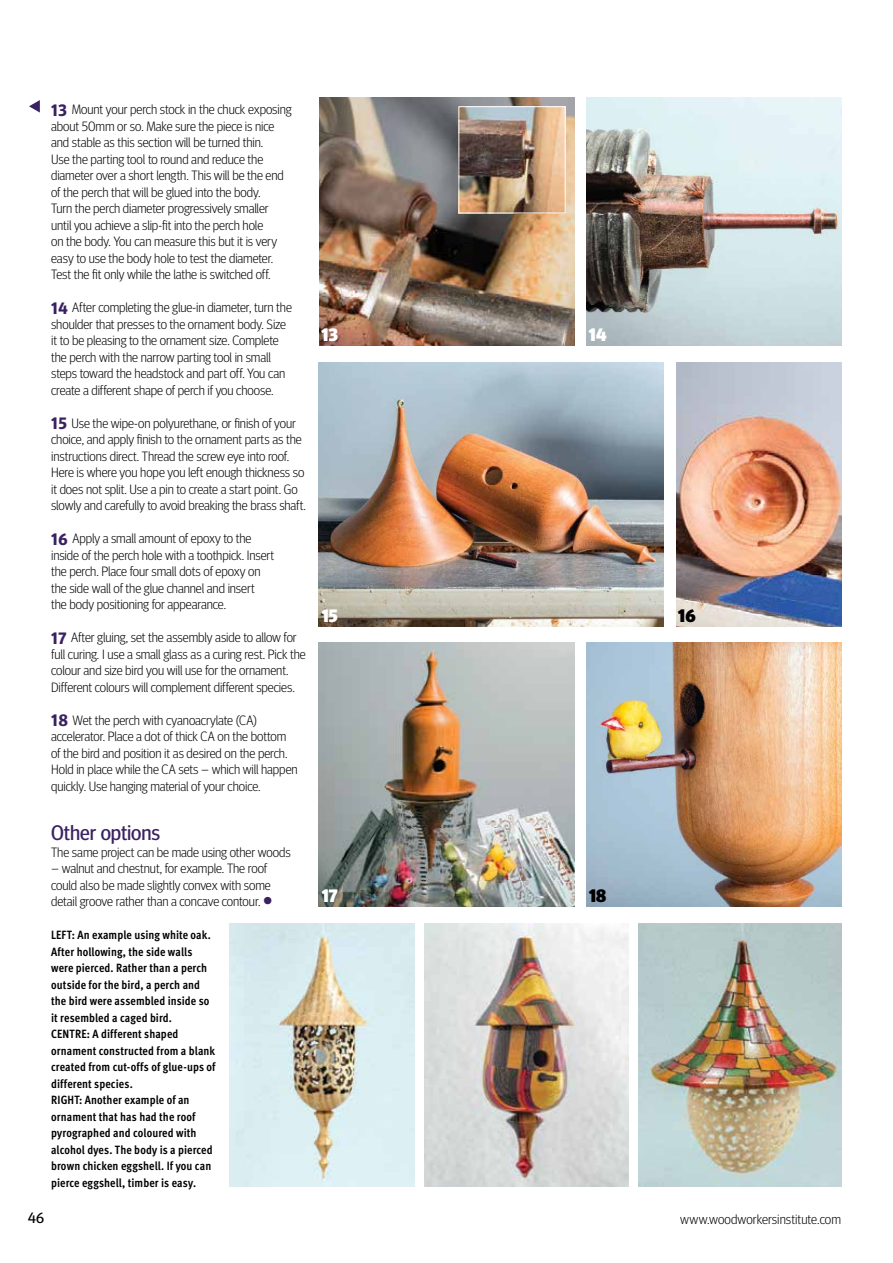
<style>
.page{position:relative;width:893px;height:1263px;background:#fff}
.page>*{position:absolute;margin:0;border:0;box-sizing:border-box;transform-origin:0 0}
.t1{font:21px "Meta Headline";letter-spacing:-.005em;color:#3a2161}
.t2{font:900 18px "Meta Headline";letter-spacing:-.015em;color:#fff}
.t3{font:900 18px "Meta Headline";color:#000}
.t4{font:15px "Meta Headline";color:#000}
.t5{font:300 13.5px/16.5px "Meta Headline";letter-spacing:-.005em;color:#000}
.t6{font:700 12px/16.5px "Meta Cond";letter-spacing:.005em;color:#000}
.s1{font-weight:700;font-size:16.5px;color:#3a2161}
.s2{font-weight:900;font-size:21px;color:#3a2161}
</style>
<div class="page">
<img style="left:319px;top:98px;width:255px;height:247px">
<img style="left:587px;top:98px;width:255px;height:247px">
<svg style="left:29px;top:100px;width:11px;height:13px"></svg>
<img style="left:319px;top:362px;width:344px;height:264px">
<img style="left:676px;top:362px;width:166px;height:264px">
<img style="left:587px;top:643px;width:255px;height:263px">
<img style="left:319px;top:643px;width:255px;height:263px">
<img style="left:460px;top:108px;width:104px;height:103px">
<div style="left:458px;top:106px;width:108px;height:107px;border:1px solid #fff"></div>
<img style="left:230px;top:923px;width:184px;height:264px">
<img style="left:424px;top:923px;width:204px;height:264px">
<img style="left:638px;top:923px;width:204px;height:264px">
<p class="t5" style="left:51px;top:101px;width:242px"><span class="s1">13</span> Mount your perch stock in the chuck exposing about 50mm or so. Make sure the piece is nice and stable as this section will be turned thin.<br>Use the parting tool to round and reduce the diameter over a short length. This will be the end of the perch that will be glued into the body.<br>Turn the perch diameter progressively smaller until you achieve a slip-fit into the perch hole<br>on the body. You can measure this but it is very easy to use the body hole to test the diameter.<br>Test the fit only while the lathe is switched off.</p>
<p class="t5" style="left:51px;top:299px;width:242px"><span class="s1">14</span> After completing the glue-in diameter, turn the shoulder that presses to the ornament body. Size it to be pleasing to the ornament size. Complete the perch with the narrow parting tool in small steps toward the headstock and part off. You can create a different shape of perch if you choose.</p>
<p class="t5" style="left:51px;top:415px;width:256px"><span class="s1">15</span> Use the wipe-on polyurethane, or finish of your choice, and apply finish to the ornament parts as the instructions direct. Thread the screw eye into roof.<br>Here is where you hope you left enough thickness so it does not split. Use a pin to create a start point. Go slowly and carefully to avoid breaking the brass shaft.</p>
<p class="t5" style="left:51px;top:530px;width:225px"><span class="s1">16</span> Apply a small amount of epoxy to the inside of the perch hole with a toothpick. Insert the perch. Place four small dots of epoxy on the side wall of the glue channel and insert<br>the body positioning for appearance.</p>
<p class="t5" style="left:51px;top:629px;width:256px"><span class="s1">17</span> After gluing, set the assembly aside to allow for full curing. I use a small glass as a curing rest. Pick the colour and size bird you will use for the ornament.<br>Different colours will complement different species.</p>
<p class="t5" style="left:51px;top:712px;width:248px"><span class="s1">18</span> Wet the perch with cyanoacrylate (CA) accelerator. Place a dot of thick CA on the bottom of the bird and position it as desired on the perch.<br>Hold in place while the CA sets – which will happen quickly. Use hanging material of your choice.</p>
<h1 class="t1" style="left:51px;top:821px;width:110px">Other options</h1>
<p class="t5" style="left:51px;top:844px;width:241px">The same project can be made using other woods</p>
<p class="t5" style="left:51px;top:860px;width:223px">– walnut and chestnut, for example. The roof could also be made slightly convex with some detail groove rather than a concave contour. <span class="s2">•</span></p>
<p class="t6" style="left:51px;top:927px;width:166px">LEFT: An example using white oak.<br>After hollowing, the side walls were pierced. Rather than a perch outside for the bird, a perch and the bird were assembled inside so it resembled a caged bird.<br>CENTRE: A different shaped ornament constructed from a blank created from cut-offs of glue-ups of different species.<br>RIGHT: Another example of an ornament that has had the roof pyrographed and coloured with alcohol dyes. The body is a pierced brown chicken eggshell. If you can pierce eggshell, timber is easy.</p>
<h2 class="t2" style="left:321px;top:324px;width:18px">13</h2>
<h2 class="t2" style="left:589px;top:324px;width:19px">14</h2>
<h2 class="t2" style="left:321px;top:605px;width:18px">15</h2>
<h2 class="t3" style="left:678px;top:605px;width:19px">16</h2>
<h2 class="t2" style="left:321px;top:885px;width:18px">17</h2>
<h2 class="t3" style="left:589px;top:885px;width:19px">18</h2>
<p class="t4" style="left:28px;top:1209px;width:17px">46</p>
<p class="t5" style="left:680px;top:1210px;width:162px">www.woodworkersinstitute.com</p>
</div>
